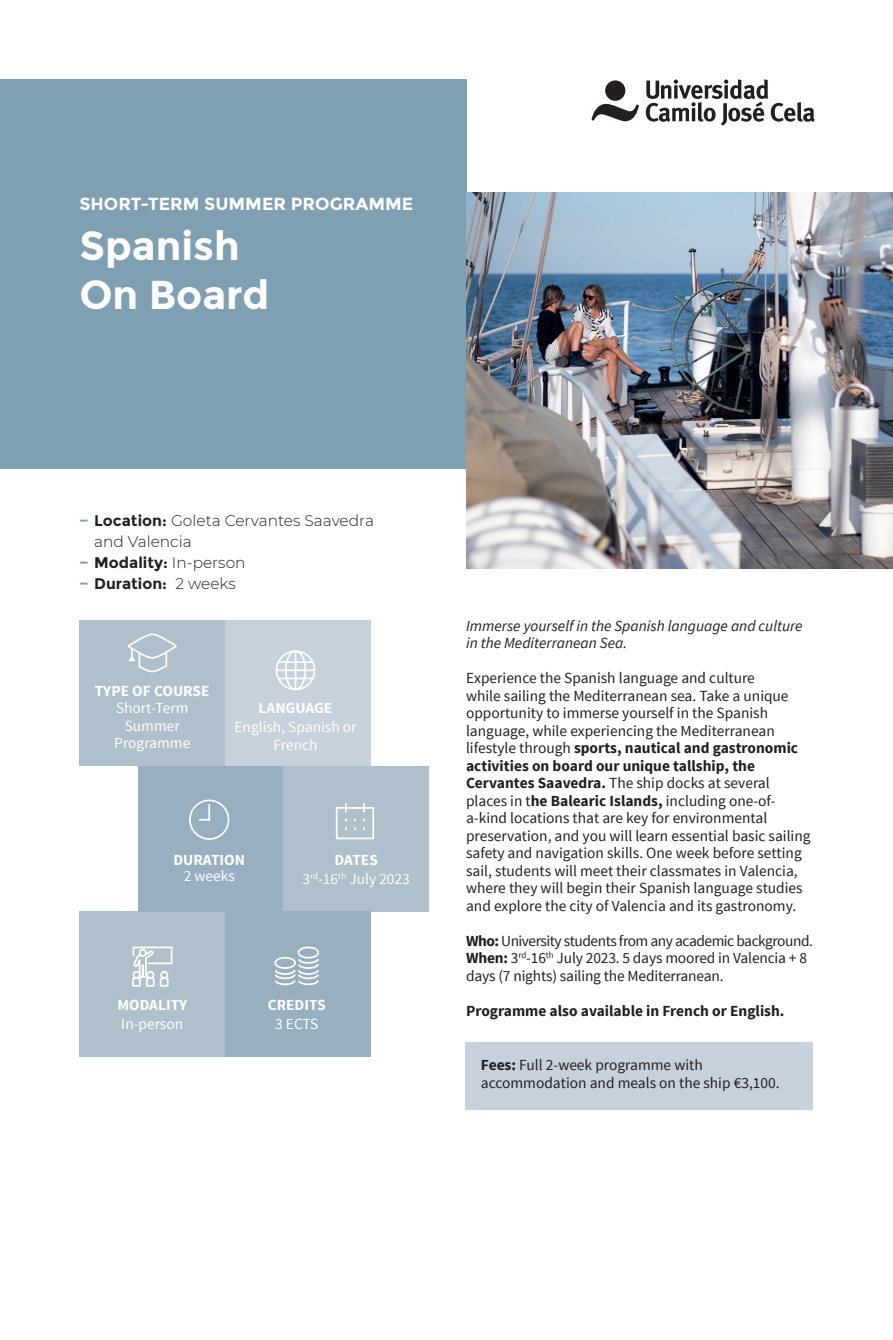
<style>
.page{position:relative;width:893px;height:1340px;background:#fff}
.page>*{position:absolute;margin:0;border:0;box-sizing:border-box;transform-origin:0 0}
.t1{font:700 40.25px/48.3px "Montserrat";color:#fff}
.t2{font:700 17.5px "Montserrat";color:#fff}
.t3{font:15.4px/17.5px "Source Sans Pro";color:#231f20}
.t4{font:15.4px/17.5px "Source Sans Pro";color:#fff;text-align:center}
.t5{font:italic 15.4px/17.5px "Source Sans Pro";color:#231f20}
.t6{font:300 15.4px "Montserrat";color:#231f20}
.t7{font:700 15.4px "Source Sans Pro";color:#fff}
.t8{font:700 15.4px "Source Sans Pro";color:#231f20}
.t9{font:700 15.4px "Montserrat";color:#231f20}
.s1{font-weight:700;color:#7fa0b3}
.s2{font-weight:700}
.s3{color:#7fa0b3}
.s4{font-weight:300}
</style>
<div class="page">
<div style="left:466px;top:1042px;width:347px;height:67px;background:#c7d1db"></div>
<div style="left:0;top:79px;width:466px;height:390px;background:#7fa0b3"></div>
<div style="left:79px;top:620px;width:146px;height:146px;background:#aec0cc"></div>
<div style="left:79px;top:911px;width:146px;height:146px;background:#aec0cc"></div>
<div style="left:138px;top:766px;width:146px;height:145px;background:#97afbf"></div>
<div style="left:225px;top:620px;width:145px;height:146px;background:#c7d1db"></div>
<div style="left:284px;top:766px;width:145px;height:145px;background:#aec0cc"></div>
<div style="left:225px;top:911px;width:145px;height:146px;background:#97afbf"></div>
<svg style="left:127px;top:633px;width:50px;height:40px"></svg>
<svg style="left:275px;top:650px;width:41px;height:41px"></svg>
<svg style="left:132px;top:946px;width:41px;height:41px"></svg>
<svg style="left:189px;top:799px;width:41px;height:41px"></svg>
<svg style="left:274px;top:946px;width:46px;height:40px"></svg>
<svg style="left:335px;top:803px;width:40px;height:37px"></svg>
<svg style="left:646px;top:79px;width:169px;height:46px"></svg>
<div style="left:605px;top:80px;width:20px;height:21px;background:#231f20;border-radius:50%"></div>
<svg style="left:591px;top:104px;width:48px;height:17px"></svg>
<img style="left:466px;top:193px;width:427px;height:375px">
<p class="t2" style="left:79px;top:193px;width:336px">SHORT-TERM SUMMER PROGRAMME</p>
<h1 class="t1" style="left:79px;top:222px;width:191px">Spanish<br>On Board</h1>
<p class="t6" style="left:79px;top:510px;width:296px"><span class="s1">−</span> <span class="s2">Location:</span> Goleta Cervantes Saavedra</p>
<p class="t6" style="left:94px;top:531px;width:99px">and Valencia</p>
<p class="t9" style="left:79px;top:553px;width:168px"><span class="s3">−</span> Modality: <span class="s4">In-person</span></p>
<p class="t9" style="left:79px;top:574px;width:158px"><span class="s3">−</span> Duration: <span class="s4">2 weeks</span></p>
<p class="t7" style="left:95px;top:681px;width:116px">TYPE OF COURSE</p>
<p class="t4" style="left:114px;top:699px;width:78px">Short-Term<br>Summer<br>Programme</p>
<p class="t7" style="left:259px;top:698px;width:75px">LANGUAGE</p>
<p class="t4" style="left:234px;top:717px;width:124px;line-height:18.6px">English, Spanish or<br>French</p>
<p class="t7" style="left:173px;top:849px;width:73px">DURATION</p>
<p class="t4" style="left:184px;top:867px;width:53px">2 weeks</p>
<p class="t4" style="left:303px;top:851px;width:109px;line-height:18.4px"><span class="s2">DATES<br></span>3<sup>rd</sup>-16<sup>th</sup> July 2023</p>
<p class="t7" style="left:117px;top:995px;width:71px">MODALITY</p>
<p class="t4" style="left:121px;top:1015px;width:63px">In-person</p>
<p class="t7" style="left:268px;top:995px;width:60px">CREDITS</p>
<p class="t4" style="left:275px;top:1015px;width:45px">3 ECTS</p>
<p class="t5" style="left:466px;top:617px;width:338px">Immerse yourself in the Spanish language and culture in the Mediterranean Sea.</p>
<p class="t3" style="left:466px;top:669px;width:346px">Experience the Spanish language and culture<br>while sailing the Mediterranean sea. Take a unique opportunity to immerse yourself in the Spanish language, while experiencing the Mediterranean lifestyle through <span class="s2">sports, nautical and gastronomic activities on board our unique tallship, the Cervantes Saavedra.</span> The ship docks at several places in t<span class="s2">he Balearic Islands,</span> including one-of&shy;a-kind locations that are key for environmental preservation, and you will learn essential basic sailing safety and navigation skills. One week before setting sail, students will meet their classmates in Valencia, where they will begin their Spanish language studies and explore the city of Valencia and its gastronomy.</p>
<p class="t3" style="left:466px;top:932px;width:348px"><span class="s2">Who:</span> University students from any academic background.<br><span class="s2">When:</span> 3<sup>rd</sup>-16<sup>th</sup> July 2023. 5 days moored in Valencia + 8 days (7 nights) sailing the Mediterranean.</p>
<p class="t8" style="left:466px;top:1000px;width:320px">Programme also available in French or English.</p>
<p class="t3" style="left:481px;top:1056px;width:300px"><span class="s2">Fees:</span> Full 2-week programme with accommodation and meals on the ship €3,100.</p>
</div>
